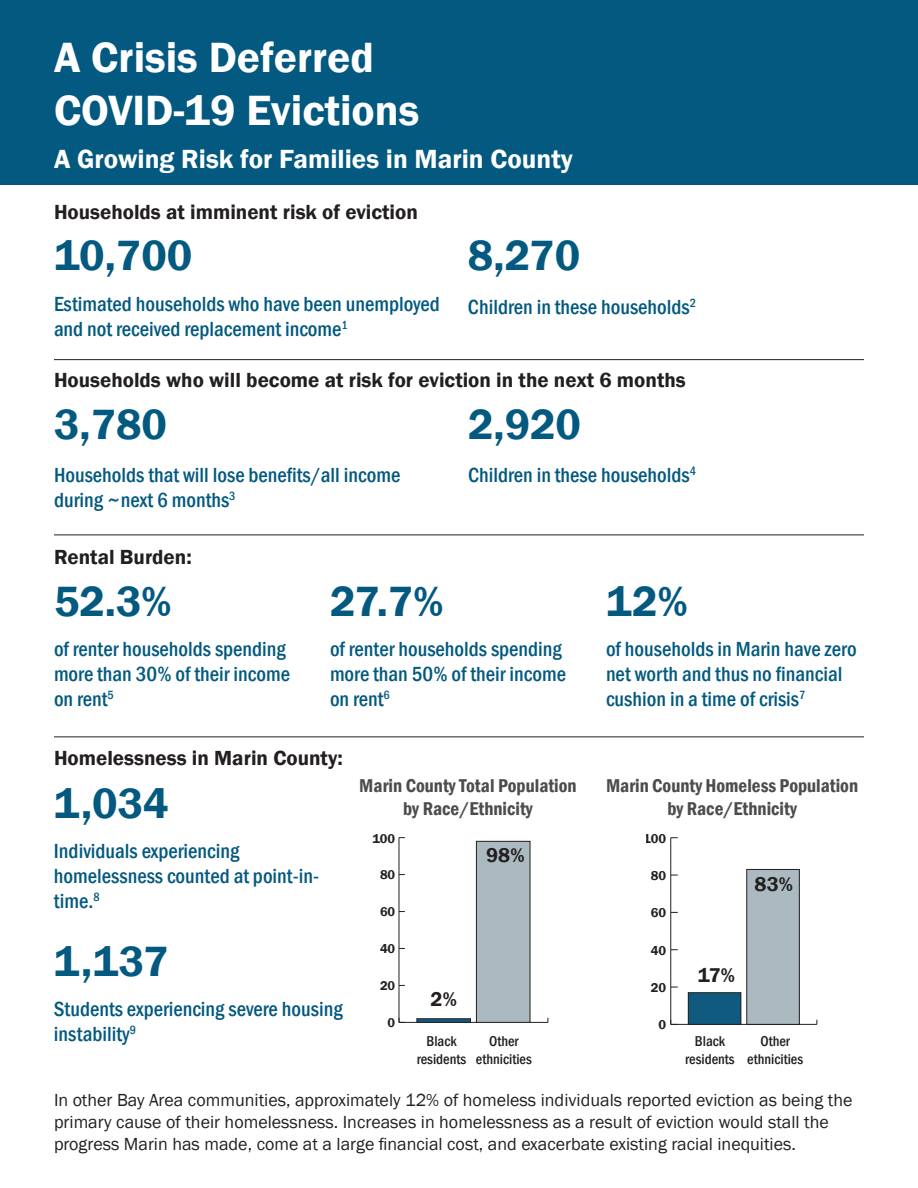
<style>
.page{position:relative;width:918px;height:1188px;background:#fff}
.page>*{position:absolute;margin:0;border:0;box-sizing:border-box;transform-origin:0 0}
.t1{font:600 43.5px "Franklin Gothic";color:#03597f}
.t2{font:600 43.5px/52.2px "Franklin Gothic";color:#fff}
.t3{font:600 27px "Franklin Gothic";color:#fff}
.t4{font:500 condensed 21px/25.2px "Franklin Gothic";color:#03597f}
.t5{font:600 21px "Franklin Gothic";color:#231f20}
.t6{font:600 20.55px "Franklin Gothic";color:#231f20}
.t7{font:600 condensed 19.05px/22.8px "Franklin Gothic";color:#4b4c4d;text-align:center}
.t8{font:18px/21.6px "Franklin Gothic";color:#231f20}
.t9{font:500 condensed 14.7px/17.5px "Franklin Gothic";color:#231f20;text-align:center}
.t10{font:600 13.2px "Franklin Gothic";color:#231f20}
.t11{font:600 13.05px "Franklin Gothic";color:#231f20}
</style>
<div class="page">
<div style="left:0;top:0;width:918px;height:184px;background:#03597f"></div>
<hr style="left:54px;top:359px;width:810px;height:1px;background:#231f20">
<hr style="left:54px;top:535px;width:810px;height:1px;background:#231f20">
<hr style="left:54px;top:736px;width:810px;height:1px;background:#231f20">
<hr style="left:399px;top:1022px;width:149px;height:1px;background:#231f20">
<div style="left:476px;top:841px;width:54px;height:181px;background:#abbac0"></div>
<div style="left:476px;top:841px;width:54px;height:182px;border:1px solid #231f20"></div>
<div style="left:417px;top:1019px;width:54px;height:4px;border:1px solid #231f20"></div>
<hr style="left:671px;top:1024px;width:146px;height:1px;background:#231f20">
<hr style="left:670px;top:838px;width:1px;height:186px;background:#231f20">
<svg style="left:670px;top:1020px;width:8px;height:5px"></svg>
<div style="left:747px;top:869px;width:52px;height:155px;background:#abbac0"></div>
<div style="left:747px;top:869px;width:53px;height:156px;border:1px solid #231f20"></div>
<div style="left:688px;top:993px;width:53px;height:31px;background:#10597f"></div>
<div style="left:688px;top:992px;width:53px;height:33px;border:1px solid #231f20"></div>
<h1 class="t2" style="left:54px;top:34px;width:367px">A Crisis Deferred<br>COVID-19 Evictions</h1>
<p class="t3" style="left:54px;top:147px;width:520px">A Growing Risk for Families in Marin County</p>
<p class="t5" style="left:54px;top:203px;width:365px">Households at imminent risk of eviction</p>
<h1 class="t1" style="left:54px;top:238px;width:140px">10,700</h1>
<p class="t4" style="left:54px;top:292px;width:387px">Estimated households who have been unemployed and not received replacement income<sup>1</sup></p>
<h1 class="t1" style="left:468px;top:238px;width:114px">8,270</h1>
<p class="t4" style="left:468px;top:295px;width:230px">Children in these households<sup>2</sup></p>
<p class="t5" style="left:54px;top:371px;width:633px">Households who will become at risk for eviction in the next 6 months</p>
<h1 class="t1" style="left:54px;top:406px;width:115px">3,780</h1>
<p class="t4" style="left:54px;top:462px;width:348px">Households that will lose benefits/all income during ~next 6 months<sup>3</sup></p>
<h1 class="t1" style="left:468px;top:406px;width:115px">2,920</h1>
<p class="t4" style="left:468px;top:464px;width:230px">Children in these households<sup>4</sup></p>
<p class="t5" style="left:54px;top:548px;width:139px">Rental Burden:</p>
<h1 class="t1" style="left:54px;top:583px;width:119px">52.3%</h1>
<p class="t4" style="left:54px;top:637px;width:238px">of renter households spending more than 30% of their income on rent<sup>5</sup></p>
<h1 class="t1" style="left:330px;top:583px;width:115px">27.7%</h1>
<p class="t4" style="left:330px;top:637px;width:238px">of renter households spending more than 50% of their income on rent<sup>6</sup></p>
<p class="t5" style="left:54px;top:749px;width:290px">Homelessness in Marin County:</p>
<h1 class="t1" style="left:606px;top:583px;width:83px">12%</h1>
<p class="t4" style="left:606px;top:637px;width:252px">of households in Marin have zero net worth and thus no financial cushion in a time of crisis<sup>7</sup></p>
<h1 class="t1" style="left:54px;top:785px;width:116px">1,034</h1>
<p class="t4" style="left:54px;top:839px;width:267px">Individuals experiencing homelessness counted at point-in&shy;time.<sup>8</sup></p>
<h1 class="t1" style="left:54px;top:943px;width:116px">1,137</h1>
<p class="t4" style="left:54px;top:997px;width:290px">Students experiencing severe housing instability<sup>9</sup></p>
<p class="t7" style="left:359px;top:775px;width:219px">Marin County Total Population by Race/Ethnicity</p>
<p class="t7" style="left:606px;top:775px;width:254px">Marin County Homeless Population by Race/Ethnicity</p>
<p class="t11" style="left:372px;top:830px;width:24px">100</p>
<p class="t10" style="left:643px;top:830px;width:25px">100</p>
<p class="t6" style="left:486px;top:846px;width:40px">98%</p>
<p class="t11" style="left:380px;top:867px;width:17px">80</p>
<p class="t10" style="left:651px;top:868px;width:17px">80</p>
<p class="t6" style="left:755px;top:876px;width:40px">83%</p>
<p class="t11" style="left:380px;top:904px;width:17px">60</p>
<p class="t10" style="left:651px;top:905px;width:17px">60</p>
<p class="t11" style="left:380px;top:941px;width:17px">40</p>
<p class="t10" style="left:651px;top:942px;width:17px">40</p>
<p class="t11" style="left:380px;top:978px;width:17px">20</p>
<p class="t6" style="left:431px;top:990px;width:28px">2%</p>
<p class="t10" style="left:651px;top:980px;width:17px">20</p>
<p class="t6" style="left:698px;top:967px;width:39px">17%</p>
<p class="t11" style="left:388px;top:1015px;width:9px">0</p>
<p class="t10" style="left:659px;top:1017px;width:9px">0</p>
<p class="t9" style="left:417px;top:1033px;width:51px">Black residents</p>
<p class="t9" style="left:476px;top:1033px;width:58px">Other ethnicities</p>
<p class="t9" style="left:685px;top:1033px;width:51px">Black residents</p>
<p class="t9" style="left:747px;top:1033px;width:58px">Other ethnicities</p>
<p class="t8" style="left:54px;top:1090px;width:800px">In other Bay Area communities, approximately 12% of homeless individuals reported eviction as being the primary cause of their homelessness. Increases in homelessness as a result of eviction would stall the progress Marin has made, come at a large financial cost, and exacerbate existing racial inequities.</p>
</div>
